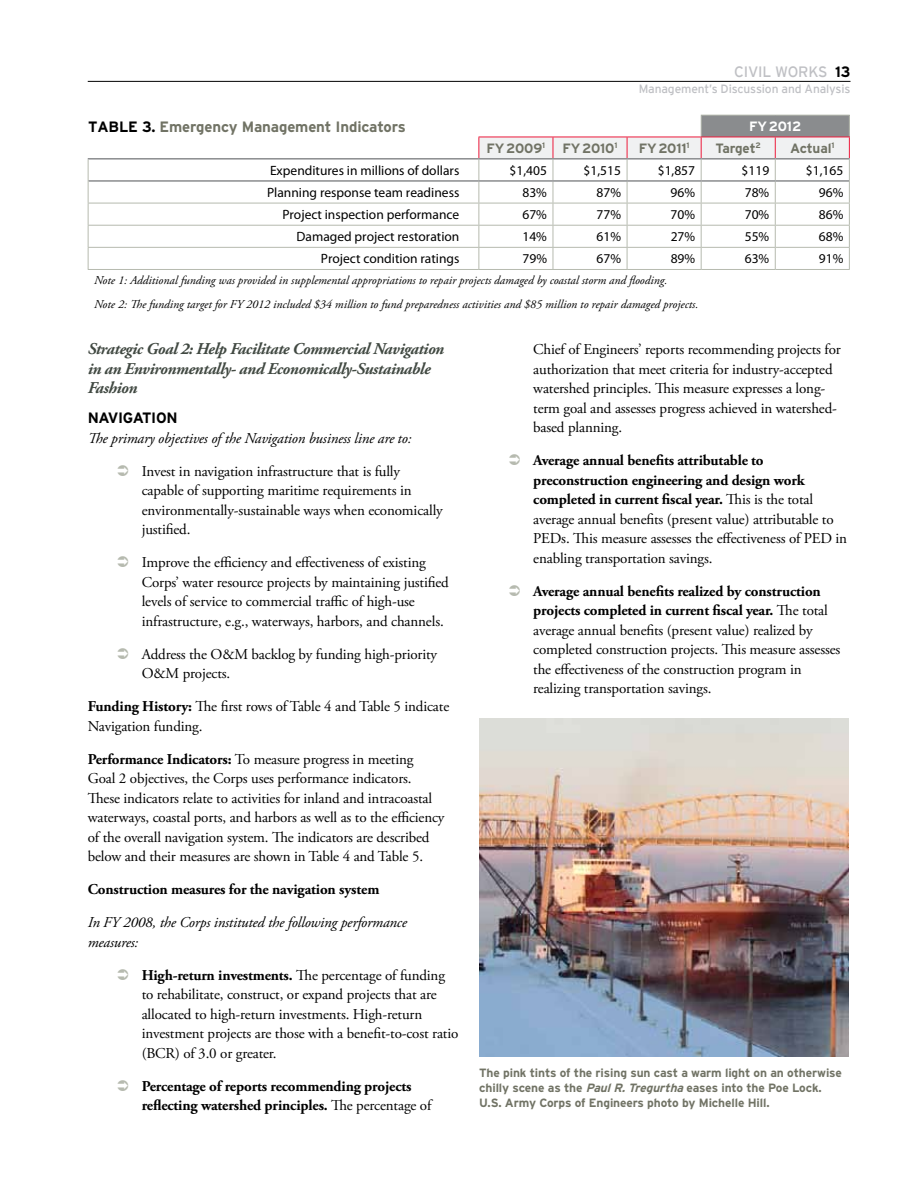
<style>
.page{position:relative;width:918px;height:1188px;background:#fff}
.page>*{position:absolute;margin:0;border:0;box-sizing:border-box;transform-origin:0 0}
.t1{font:italic 700 16.5px/19.5px "Adobe Garamond Pro";letter-spacing:-.025em;color:#414942}
.t2{font:15px/19.5px "Adobe Garamond Pro";letter-spacing:-.01em;color:#000}
.t3{font:700 15px/19.5px "Adobe Garamond Pro";letter-spacing:-.01em;color:#000}
.t4{font:italic 15px/19.5px "Adobe Garamond Pro";letter-spacing:-.01em;color:#000}
.t5{font:700 15px "Interstate";letter-spacing:-.01em;color:#717365}
.t6{font:15px "Interstate";color:#bfc0c4}
.t7{font:700 15px "Interstate";letter-spacing:-.025em;color:#000}
.t8{font:13.5px "Myriad Pro";color:#000}
.t9{font:700 13.5px "Interstate";letter-spacing:-.01em;color:#717365}
.t10{font:700 13.5px "Interstate";color:#fff}
.t11{font:italic 12px/23.7px "Adobe Garamond Pro";color:#000}
.t12{font:700 12px/15px "Interstate";letter-spacing:-.015em;color:#717365}
.t13{font:12px "Interstate";letter-spacing:-.01em;color:#bfc0c4}
.s1{font-weight:700;color:#000}
.s2{color:#000}
.s3{font-weight:700}
.s4{font-weight:400}
.s5{font-style:italic}
</style>
<div class="page">
<hr style="left:88px;top:81px;width:762px;height:1px;background:#000">
<hr style="left:88px;top:225px;width:391px;height:1px;background:#b6baaf">
<hr style="left:88px;top:247px;width:391px;height:1px;background:#b6baaf">
<hr style="left:88px;top:269px;width:391px;height:1px;background:#b6baaf">
<hr style="left:479px;top:269px;width:74px;height:1px;background:#b6baaf">
<hr style="left:553px;top:269px;width:74px;height:1px;background:#b6baaf">
<hr style="left:627px;top:269px;width:74px;height:1px;background:#b6baaf">
<hr style="left:701px;top:269px;width:74px;height:1px;background:#b6baaf">
<hr style="left:775px;top:269px;width:75px;height:1px;background:#b6baaf">
<hr style="left:88px;top:158px;width:391px;height:2px;background:#8a8c8e">
<hr style="left:88px;top:180px;width:391px;height:2px;background:#8a8c8e">
<svg style="left:88px;top:160px;width:1px;height:109px"></svg>
<svg style="left:478px;top:115px;width:372px;height:154px"></svg>
<hr style="left:88px;top:203px;width:391px;height:1px;background:#b6baaf">
<hr style="left:479px;top:203px;width:74px;height:1px;background:#b6baaf">
<hr style="left:553px;top:203px;width:74px;height:1px;background:#b6baaf">
<hr style="left:627px;top:203px;width:74px;height:1px;background:#b6baaf">
<hr style="left:701px;top:203px;width:74px;height:1px;background:#b6baaf">
<hr style="left:775px;top:203px;width:75px;height:1px;background:#b6baaf">
<img style="left:479px;top:719px;width:370px;height:337px">
<p class="t6" style="left:734px;top:64px;width:18px">Civil</p>
<p class="t6" style="left:775px;top:64px;width:77px">Wor ks <span class="s1">13</span></p>
<p class="t13" style="left:639px;top:82px;width:213px">Management’s Discussion and Analysis</p>
<p class="t5" style="left:88px;top:118px;width:319px"><span class="s2">Table 3.</span> Emergency Management I ndicators</p>
<p class="t10" style="left:749px;top:119px;width:53px">FY 2012</p>
<p class="t9" style="left:487px;top:141px;width:60px">FY 2009<sup>1</sup></p>
<p class="t9" style="left:563px;top:141px;width:56px">FY 2010<sup>1</sup></p>
<p class="t9" style="left:639px;top:141px;width:52px">FY 2011<sup>1</sup></p>
<p class="t9" style="left:716px;top:141px;width:47px">Target<sup>2</sup></p>
<p class="t9" style="left:790px;top:141px;width:46px">Actual<sup>1</sup></p>
<p class="t8" style="left:270px;top:162px;width:191px">Expenditures in millions of dollars</p>
<p class="t8" style="left:510px;top:162px;width:39px">$1,405</p>
<p class="t8" style="left:584px;top:162px;width:39px">$1,515</p>
<p class="t8" style="left:658px;top:162px;width:39px">$1,857</p>
<p class="t8" style="left:742px;top:162px;width:29px">$119</p>
<p class="t8" style="left:806px;top:162px;width:39px">$1,165</p>
<p class="t8" style="left:267px;top:184px;width:194px">Planning response team readiness</p>
<p class="t8" style="left:522px;top:184px;width:26px">83%</p>
<p class="t8" style="left:597px;top:184px;width:26px">87%</p>
<p class="t8" style="left:671px;top:184px;width:26px">96%</p>
<p class="t8" style="left:745px;top:184px;width:26px">78%</p>
<p class="t8" style="left:819px;top:184px;width:26px">96%</p>
<p class="t8" style="left:282px;top:206px;width:179px">Project inspection performance</p>
<p class="t8" style="left:522px;top:206px;width:26px">67%</p>
<p class="t8" style="left:597px;top:206px;width:26px">77%</p>
<p class="t8" style="left:671px;top:206px;width:26px">70%</p>
<p class="t8" style="left:745px;top:206px;width:26px">70%</p>
<p class="t8" style="left:819px;top:206px;width:26px">86%</p>
<p class="t8" style="left:297px;top:229px;width:164px">Damaged project restoration</p>
<p class="t8" style="left:522px;top:229px;width:26px">14%</p>
<p class="t8" style="left:597px;top:229px;width:26px">61%</p>
<p class="t8" style="left:671px;top:229px;width:26px">27%</p>
<p class="t8" style="left:745px;top:229px;width:26px">55%</p>
<p class="t8" style="left:819px;top:229px;width:26px">68%</p>
<p class="t8" style="left:321px;top:251px;width:140px">Project condition ratings</p>
<p class="t8" style="left:522px;top:251px;width:26px">79%</p>
<p class="t8" style="left:597px;top:251px;width:26px">67%</p>
<p class="t8" style="left:671px;top:251px;width:26px">89%</p>
<p class="t8" style="left:745px;top:251px;width:26px">63%</p>
<p class="t8" style="left:819px;top:251px;width:26px">91%</p>
<p class="t11" style="left:94px;top:269px;width:606px">Note 1: Additional funding was provided in supplemental appropriations to repair projects damaged by coastal storm and flooding.<br>Note 2: The funding target for FY 2012 included $34 million to fund preparedness activities and $85 million to repair damaged projects.</p>
<p class="t1" style="left:88px;top:340px;width:358px">Strategic Goal 2: Help Facilitate Commercial Navigation in an Environmentally- and Economically-Sustainable<br>Fashion</p>
<p class="t7" style="left:88px;top:410px;width:91px">Navigation</p>
<p class="t4" style="left:88px;top:429px;width:325px">The primary objectives of the Navigation business line are to:</p>
<p class="t2" style="left:142px;top:462px;width:303px">Invest in navigation infrastructure that is fully capable of supporting maritime requirements in environmentally-sustainable ways when economically justified.</p>
<p class="t2" style="left:142px;top:553px;width:309px">Improve the efficiency and effectiveness of existing Corps’ water resource projects by maintaining justified levels of service to commercial traffic of high-use infrastructure, e.g., waterways, harbors, and channels.</p>
<p class="t2" style="left:142px;top:645px;width:297px">Address the O&amp;M backlog by funding high-priority<br>O&amp;M projects.</p>
<p class="t2" style="left:88px;top:697px;width:363px"><span class="s3">Funding History:</span> The first rows of Table 4 and Table 5 indicate<br>Navigation funding.</p>
<p class="t2" style="left:88px;top:750px;width:358px"><span class="s3">Performance Indicators:</span> To measure progress in meeting Goal 2 objectives, the Corps uses performance indicators.<br>These indicators relate to activities for inland and intracoastal waterways, coastal ports, and harbors as well as to the efficiency of the overall navigation system. The indicators are described below and their measures are shown in Table 4 and Table 5.</p>
<p class="t3" style="left:88px;top:880px;width:293px">Construction measures for the navigation system</p>
<p class="t4" style="left:88px;top:913px;width:321px">In FY 2008, the Corps instituted the following performance measures:</p>
<p class="t2" style="left:142px;top:966px;width:318px"><span class="s3">High-return investments.</span> The percentage of funding to rehabilitate, construct, or expand projects that are allocated to high-return investments. High-return investment projects are those with a benefit-to-cost ratio (BCR) of 3.0 or greater.</p>
<p class="t3" style="left:142px;top:1077px;width:291px">Percentage of reports recommending projects reflecting watershed principles. <span class="s4">The percentage of</span></p>
<p class="t2" style="left:533px;top:340px;width:309px">Chief of Engineers’ reports recommending projects for authorization that meet criteria for industry-accepted watershed principles. This measure expresses a long&shy;term goal and assesses progress achieved in watershed&shy;based planning.</p>
<p class="t2" style="left:533px;top:451px;width:315px"><span class="s3">Average annual benefits attributable to preconstruction engineering and design work completed in current fiscal year.</span> This is the total average annual benefits (present value) attributable to PEDs. This measure assesses the effectiveness of PED in enabling transportation savings.</p>
<p class="t2" style="left:533px;top:582px;width:309px"><span class="s3">Average annual benefits realized by construction projects completed in current fiscal year.</span> The total average annual benefits (present value) realized by completed construction projects. This measure assesses the effectiveness of the construction program in realizing transportation savings.</p>
<p class="t12" style="left:479px;top:1065px;width:364px">The pink tints of the rising sun cast a warm light on an otherwise chilly scene as the <span class="s5">PaulR.Tregurtha</span> eases into the Poe Lock.<br>U.S. Army Corps of Engineers photo by M ichelle H ill.</p>
</div>
